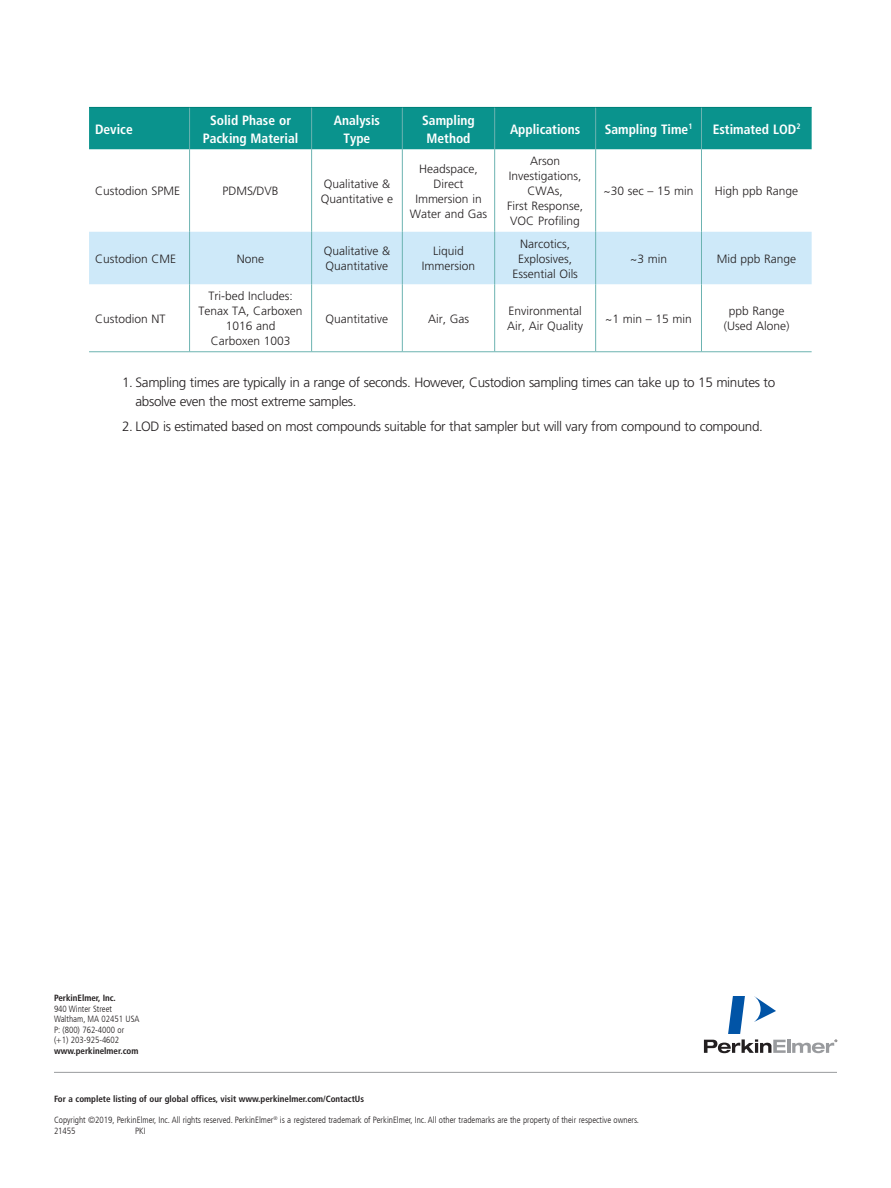
<style>
.page{position:relative;width:891px;height:1188px;background:#fff}
.page>*{position:absolute;margin:0;border:0;box-sizing:border-box;transform-origin:0 0}
.Intro_Paragraph{font:300 13.5px/18.8px "Frutiger LT Std";letter-spacing:-.025em;color:#231f20}
.Paragraph_Head{font:700 condensed 13.5px/18px "Frutiger LT Com";color:#fff;text-align:center}
.Paragraph_Head-2{font:300 12px/15px "Frutiger LT Std";color:#231f20;text-align:center}
.t1{font:300 condensed 9px/10.5px "Frutiger LT Com";color:#231f20}
.t2{font:700 condensed 9px "Frutiger LT Com";color:#231f20}
</style>
<div class="page">
<hr style="left:54px;top:1072px;width:783px;height:1px;background:#999b9e">
<hr style="left:787px;top:1039px;width:3px;height:14px;background:#999b9e">
<svg style="left:704px;top:996px;width:82px;height:57px"></svg>
<svg style="left:792px;top:1039px;width:45px;height:14px"></svg>
<div style="left:89px;top:108px;width:723px;height:41px;background:#0a938d"></div>
<div style="left:89px;top:232px;width:723px;height:52px;background:#cee9f9"></div>
<hr style="left:89px;top:107px;width:101px;height:1px;background:#00827a">
<hr style="left:190px;top:107px;width:122px;height:1px;background:#00827a">
<hr style="left:312px;top:107px;width:90px;height:1px;background:#00827a">
<hr style="left:402px;top:107px;width:93px;height:1px;background:#00827a">
<hr style="left:495px;top:107px;width:101px;height:1px;background:#00827a">
<hr style="left:596px;top:107px;width:105px;height:1px;background:#00827a">
<hr style="left:701px;top:107px;width:111px;height:1px;background:#00827a">
<hr style="left:311px;top:108px;width:1px;height:41px;background:#6cb3b1">
<hr style="left:402px;top:108px;width:1px;height:41px;background:#6cb3b1">
<hr style="left:494px;top:108px;width:1px;height:41px;background:#6cb3b1">
<hr style="left:595px;top:108px;width:1px;height:41px;background:#6cb3b1">
<hr style="left:701px;top:108px;width:1px;height:41px;background:#6cb3b1">
<hr style="left:189px;top:149px;width:1px;height:83px;background:#6cb3b1">
<hr style="left:311px;top:149px;width:1px;height:83px;background:#6cb3b1">
<hr style="left:402px;top:149px;width:1px;height:83px;background:#6cb3b1">
<hr style="left:494px;top:149px;width:1px;height:83px;background:#6cb3b1">
<hr style="left:595px;top:149px;width:1px;height:83px;background:#6cb3b1">
<hr style="left:701px;top:149px;width:1px;height:83px;background:#6cb3b1">
<hr style="left:189px;top:232px;width:1px;height:52px;background:#6cb3b1">
<hr style="left:311px;top:232px;width:1px;height:52px;background:#6cb3b1">
<hr style="left:402px;top:232px;width:1px;height:52px;background:#6cb3b1">
<hr style="left:494px;top:232px;width:1px;height:52px;background:#6cb3b1">
<hr style="left:595px;top:232px;width:1px;height:52px;background:#6cb3b1">
<hr style="left:701px;top:232px;width:1px;height:52px;background:#6cb3b1">
<hr style="left:189px;top:284px;width:1px;height:68px;background:#6cb3b1">
<hr style="left:311px;top:284px;width:1px;height:68px;background:#6cb3b1">
<hr style="left:402px;top:284px;width:1px;height:68px;background:#6cb3b1">
<hr style="left:494px;top:284px;width:1px;height:68px;background:#6cb3b1">
<hr style="left:595px;top:284px;width:1px;height:68px;background:#6cb3b1">
<hr style="left:701px;top:284px;width:1px;height:68px;background:#6cb3b1">
<hr style="left:189px;top:108px;width:1px;height:41px;background:#6cb3b1">
<hr style="left:89px;top:352px;width:101px;height:1px;background:#6cb3b1">
<hr style="left:190px;top:352px;width:122px;height:1px;background:#6cb3b1">
<hr style="left:312px;top:352px;width:90px;height:1px;background:#6cb3b1">
<hr style="left:402px;top:352px;width:93px;height:1px;background:#6cb3b1">
<hr style="left:495px;top:352px;width:101px;height:1px;background:#6cb3b1">
<hr style="left:596px;top:352px;width:105px;height:1px;background:#6cb3b1">
<hr style="left:701px;top:352px;width:111px;height:1px;background:#6cb3b1">
<p class="Paragraph_Head" style="left:95px;top:120px;width:39px">Device</p>
<p class="Paragraph_Head" style="left:203px;top:111px;width:97px">Solid Phase or<br>Packing Material</p>
<p class="Paragraph_Head" style="left:334px;top:111px;width:48px">Analysis<br>Type</p>
<p class="Paragraph_Head" style="left:422px;top:111px;width:54px">Sampling<br>Method</p>
<p class="Paragraph_Head" style="left:510px;top:120px;width:72px">Applications</p>
<p class="Paragraph_Head" style="left:605px;top:120px;width:89px">Sampling Time<sup>1</sup></p>
<p class="Paragraph_Head" style="left:713px;top:120px;width:89px">Estimated LOD<sup>2</sup></p>
<p class="Paragraph_Head-2" style="left:95px;top:184px;width:87px">Custodion SPME</p>
<p class="Paragraph_Head-2" style="left:223px;top:184px;width:58px">PDMS/DVB</p>
<p class="Paragraph_Head-2" style="left:321px;top:176px;width:74px;text-align:left">Qualitative &amp;<br>Quantitative e</p>
<p class="Paragraph_Head-2" style="left:410px;top:161px;width:79px">Headspace,<br>Direct<br>Immersion in<br>Water and Gas</p>
<p class="Paragraph_Head-2" style="left:507px;top:154px;width:77px">Arson<br>Investigations,<br>CWAs,<br>First Response,<br>VOC Profiling</p>
<p class="Paragraph_Head-2" style="left:95px;top:251px;width:83px">Custodion CME</p>
<p class="Paragraph_Head-2" style="left:237px;top:251px;width:29px">None</p>
<p class="Paragraph_Head-2" style="left:324px;top:244px;width:68px;text-align:left">Qualitative &amp;<br>Quantitative</p>
<p class="Paragraph_Head-2" style="left:422px;top:244px;width:55px">Liquid<br>Immersion</p>
<p class="Paragraph_Head-2" style="left:512px;top:236px;width:67px">Narcotics,<br>Explosives,<br>Essential Oils</p>
<p class="Paragraph_Head-2" style="left:604px;top:184px;width:91px">~30 sec – 15 min</p>
<p class="Paragraph_Head-2" style="left:715px;top:184px;width:85px">High ppb Range</p>
<p class="Paragraph_Head-2" style="left:630px;top:251px;width:38px">~3 min</p>
<p class="Paragraph_Head-2" style="left:717px;top:251px;width:81px">Mid ppb Range</p>
<p class="Paragraph_Head-2" style="left:95px;top:311px;width:72px">Custodion NT</p>
<p class="Paragraph_Head-2" style="left:199px;top:289px;width:106px">Tri-bed Includes:<br>Tenax TA, Carboxen<br>1016 and<br>Carboxen 1003</p>
<p class="Paragraph_Head-2" style="left:326px;top:311px;width:64px">Quantitative</p>
<p class="Paragraph_Head-2" style="left:428px;top:311px;width:43px">Air, Gas</p>
<p class="Paragraph_Head-2" style="left:507px;top:304px;width:77px;text-align:left">Environmental<br>Air, Air Quality</p>
<p class="Paragraph_Head-2" style="left:605px;top:311px;width:88px">~1 min – 15 min</p>
<p class="Paragraph_Head-2" style="left:724px;top:304px;width:67px">ppb Range (Used Alone)</p>
<p class="Intro_Paragraph" style="left:136px;top:373px;width:641px;text-indent:-14px">1. Sampling times are typically in a range of seconds. However, Custodion sampling times can take up to 15 minutes to absolve even the most extreme samples.</p>
<p class="Intro_Paragraph" style="left:122px;top:418px;width:643px">2. LOD is estimated based on most compounds suitable for that sampler but will vary from compound to compound.</p>
<p class="t2" style="left:54px;top:993px;width:63px">PerkinElmer, Inc.</p>
<p class="t1" style="left:54px;top:1003px;width:87px">940 Winter Street<br>Waltham, MA 02451 USA<br>P: (800) 762-4000 or (+1) 203-925-4602</p>
<p class="t2" style="left:54px;top:1045px;width:86px">www.perkinelmer.com</p>
<p class="t2" style="left:54px;top:1094px;width:312px">For a complete listing of our global offices, visit www.perkinelmer.com/ContactUs</p>
<p class="t1" style="left:54px;top:1115px;width:587px">Copyright ©2019, PerkinElmer, Inc. All rights reserved. PerkinElmer<sup>®</sup> is a registered trademark of PerkinElmer, Inc. All other trademarks are the property of their respective owners.<br>21455</p>
<p class="t1" style="left:135px;top:1126px;width:12px">PKI</p>
</div>
